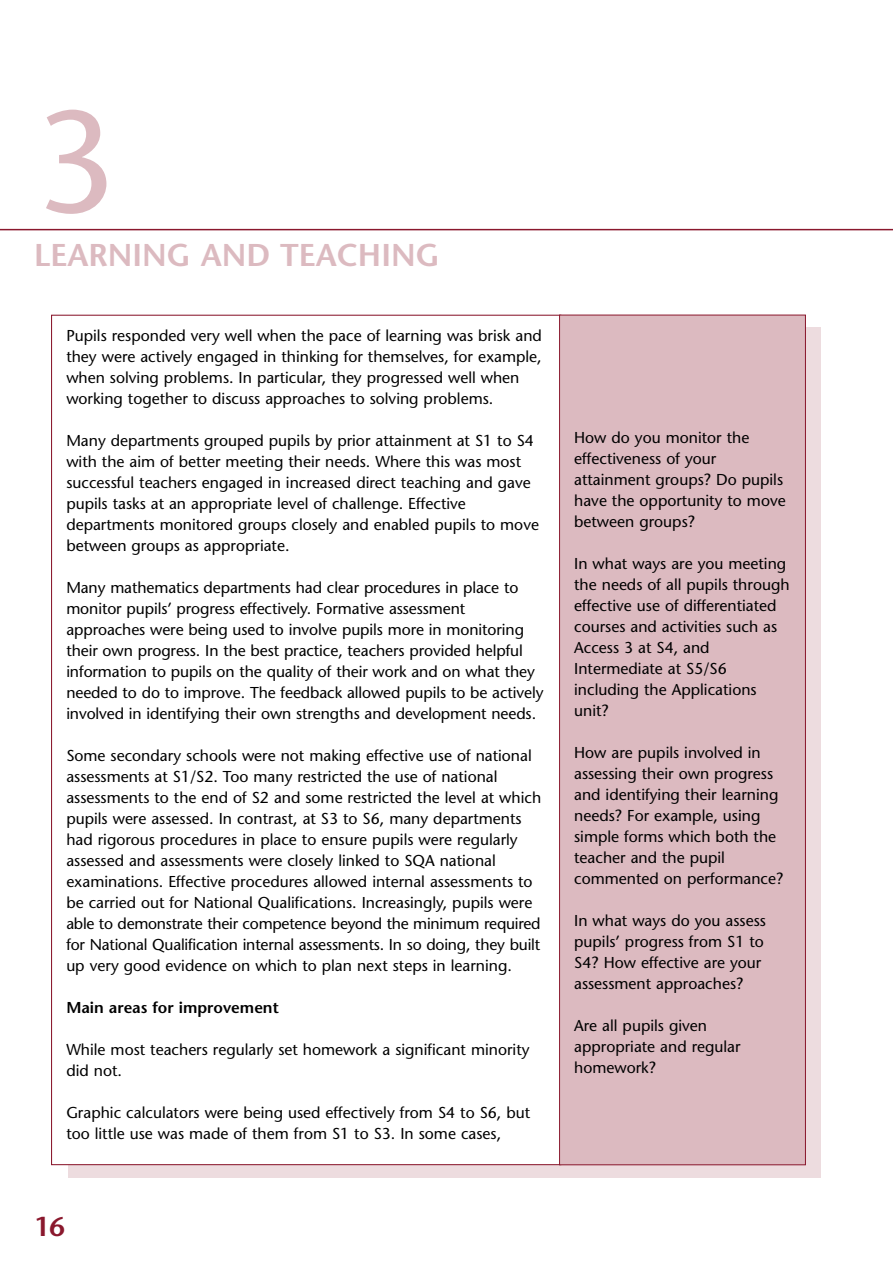
<style>
.page{position:relative;width:893px;height:1263px;background:#fff}
.page>*{position:absolute;margin:0;border:0;box-sizing:border-box;transform-origin:0 0}
.t1{font:144px "Stone Sans";color:#dcbac0}
.t2{font:600 31.5px "Stone Sans";color:#dcbac0}
.t3{font:600 27px "Stone Sans";color:#8a182d}
.t4{font:15.75px/21px "Stone Sans";color:#000}
.t5{font:600 15.75px "Stone Sans";color:#000}
</style>
<div class="page">
<div style="left:68px;top:327px;width:753px;height:851px;background:#eddcdf"></div>
<hr style="left:0;top:229px;width:893px;height:1px;background:#8a182d">
<div style="left:52px;top:315px;width:509px;height:850px;background:#fff"></div>
<div style="left:560px;top:315px;width:245px;height:850px;background:#dcbac0"></div>
<div style="left:559px;top:315px;width:247px;height:850px;border:1px solid #8a182d"></div>
<h1 class="t1" style="left:34px;top:106px;width:84px">3</h1>
<h2 class="t2" style="left:34px;top:242px;width:407px">LEARNING AND TEACHING</h2>
<p class="t4" style="left:66px;top:327px;width:477px">Pupils responded very well when the pace of learning was brisk and they were actively engaged in thinking for themselves, for example, when solving problems. In particular, they progressed well when working together to discuss approaches to solving problems.</p>
<p class="t4" style="left:66px;top:432px;width:474px">Many departments grouped pupils by prior attainment at S1 to S4 with the aim of better meeting their needs. Where this was most successful teachers engaged in increased direct teaching and gave pupils tasks at an appropriate level of challenge. Effective departments monitored groups closely and enabled pupils to move between groups as appropriate.</p>
<p class="t4" style="left:66px;top:579px;width:479px">Many mathematics departments had clear procedures in place to monitor pupils’ progress effectively. Formative assessment approaches were being used to involve pupils more in monitoring their own progress. In the best practice, teachers provided helpful information to pupils on the quality of their work and on what they needed to do to improve. The feedback allowed pupils to be actively involved in identifying their own strengths and development needs.</p>
<p class="t4" style="left:66px;top:747px;width:476px">Some secondary schools were not making effective use of national assessments at S1/S2. Too many restricted the use of national assessments to the end of S2 and some restricted the level at which pupils were assessed. In contrast, at S3 to S6, many departments had rigorous procedures in place to ensure pupils were regularly assessed and assessments were closely linked to SQA national examinations. Effective procedures allowed internal assessments to be carried out for National Qualifications. Increasingly, pupils were able to demonstrate their competence beyond the minimum required for National Qualification internal assessments. In so doing, they built up very good evidence on which to plan next steps in learning.</p>
<p class="t5" style="left:66px;top:1002px;width:214px">Main areas for improvement</p>
<p class="t4" style="left:66px;top:1041px;width:465px">While most teachers regularly set homework a significant minority did not.</p>
<p class="t4" style="left:66px;top:1104px;width:465px">Graphic calculators were being used effectively from S4 to S6, but too little use was made of them from S1 to S3. In some cases,</p>
<h3 class="t3" style="left:34px;top:1216px;width:32px">16</h3>
<p class="t4" style="left:574px;top:429px;width:213px">How do you monitor the effectiveness of your attainment groups? Do pupils have the opportunity to move between groups?</p>
<p class="t4" style="left:574px;top:555px;width:217px">In what ways are you meeting the needs of all pupils through effective use of differentiated courses and activities such as<br>Access 3 at S4, and<br>Intermediate at S5/S6 including the Applications unit?</p>
<p class="t4" style="left:574px;top:744px;width:211px">How are pupils involved in assessing their own progress and identifying their learning needs? For example, using simple forms which both the teacher and the pupil commented on performance?</p>
<p class="t4" style="left:574px;top:912px;width:193px">In what ways do you assess pupils’ progress from S1 to<br>S4? How effective are your assessment approaches?</p>
<p class="t4" style="left:574px;top:1017px;width:168px">Are all pupils given appropriate and regular homework?</p>
</div>
